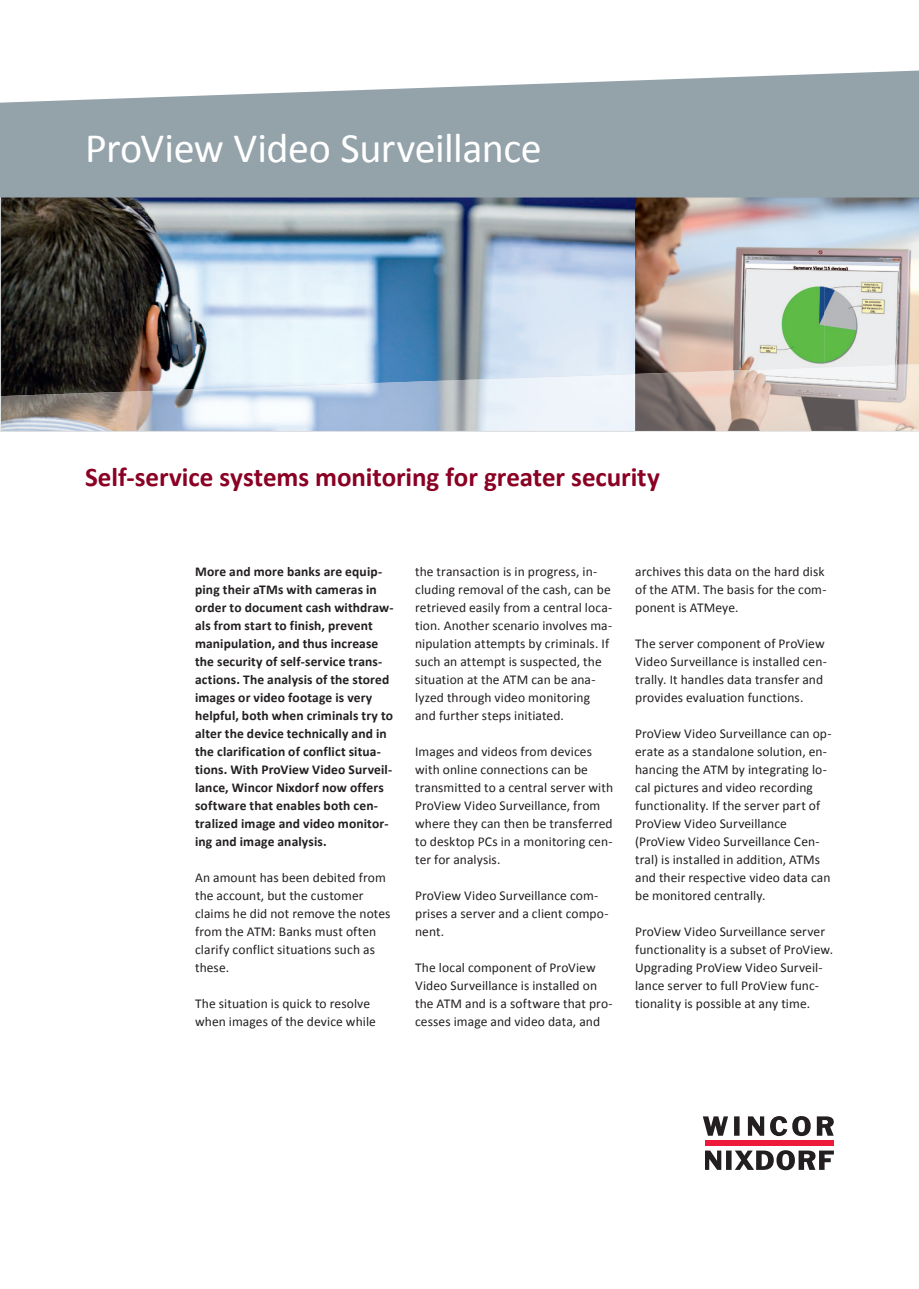
<style>
.page{position:relative;width:919px;height:1289px;background:#fff}
.page>*{position:absolute;margin:0;border:0;box-sizing:border-box;transform-origin:0 0}
.t1{font:42px "Calibri";letter-spacing:-.01em;color:#fff}
.t2{font:700 27px "Calibri";color:#8a0124}
.t3{font:13.5px/18px "Calibri";letter-spacing:.005em;color:#231f20}
.t4{font:700 13.5px/18px "Calibri";letter-spacing:.01em;color:#231f20}
</style>
<div class="page">
<img style="left:635px;top:197px;width:283px;height:88px">
<img style="left:635px;top:285px;width:94px;height:84px">
<img style="left:729px;top:285px;width:95px;height:84px">
<img style="left:824px;top:285px;width:94px;height:79px">
<img style="left:1px;top:197px;width:634px;height:177px">
<svg style="left:702px;top:1116px;width:131px;height:54px"></svg>
<div style="left:705px;top:1140px;width:128px;height:5px;background:#ed1a3a"></div>
<img style="left:635px;top:369px;width:141px;height:62px">
<img style="left:776px;top:364px;width:142px;height:67px">
<img style="left:1px;top:374px;width:634px;height:57px">
<svg style="left:0;top:71px;width:918px;height:126px;background:#a1adb4"></svg>
<h1 class="t1" style="left:85px;top:121px;width:458px">ProView Video Surveillance</h1>
<h2 class="t2" style="left:85px;top:459px;width:576px">Self-service systems monitoring for greater security</h2>
<p class="t4" style="left:195px;top:562px;width:200px">More and more banks are equip&shy;ping their aTMs with cameras in order to document cash withdraw&shy;als from start to finish, prevent manipulation, and thus increase the security of self-service trans&shy;actions. The analysis of the stored images or video footage is very helpful, both when criminals try to alter the device technically and in the clarification of conflict situa&shy;tions. with ProView Video Surveil&shy;lance, wincor nixdorf now offers software that enables both cen&shy;tralized image and video monitor&shy;ing and image analysis.</p>
<p class="t3" style="left:195px;top:868px;width:197px">An amount has been debited from the account, but the customer claims he did not remove the notes from the ATM: Banks must often clarify conflict situations such as these.</p>
<p class="t3" style="left:195px;top:994px;width:182px">The situation is quick to resolve when images of the device while</p>
<p class="t3" style="left:415px;top:562px;width:199px">the transaction is in progress, in&shy;cluding removal of the cash, can be retrieved easily from a central loca&shy;tion. Another scenario involves ma&shy;nipulation attempts by criminals. If such an attempt is suspected, the situation at the ATM can be ana&shy;lyzed through video monitoring and further steps initiated.</p>
<p class="t3" style="left:415px;top:742px;width:199px">Images and videos from devices with online connections can be transmitted to a central server with<br>ProView Video Surveillance, from where they can then be transferred to desktop PCs in a monitoring cen&shy;ter for analysis.</p>
<p class="t3" style="left:415px;top:886px;width:195px">ProView Video Surveillance com&shy;prises a server and a client compo&shy;nent.</p>
<p class="t3" style="left:415px;top:958px;width:199px">The local component of ProView<br>Video Surveillance is installed on the ATM and is a software that pro&shy;cesses image and video data, and</p>
<p class="t3" style="left:635px;top:562px;width:193px">archives this data on the hard disk of the ATM. The basis for the com&shy;ponent is ATMeye.</p>
<p class="t3" style="left:635px;top:634px;width:193px">The server component of ProView Video Surveillance is installed cen&shy;trally. It handles data transfer and provides evaluation functions.</p>
<p class="t3" style="left:635px;top:724px;width:198px">ProView Video Surveillance can op&shy;erate as a standalone solution, en&shy;hancing the ATM by integrating lo&shy;cal pictures and video recording functionality. If the server part of ProView Video Surveillance (ProView Video Surveillance Cen&shy;tral) is installed in addition, ATMs and their respective video data can be monitored centrally.</p>
<p class="t3" style="left:635px;top:922px;width:199px">ProView Video Surveillance server functionality is a subset of ProView.<br>Upgrading ProView Video Surveil&shy;lance server to full ProView func&shy;tionality is possible at any time.</p>
</div>
